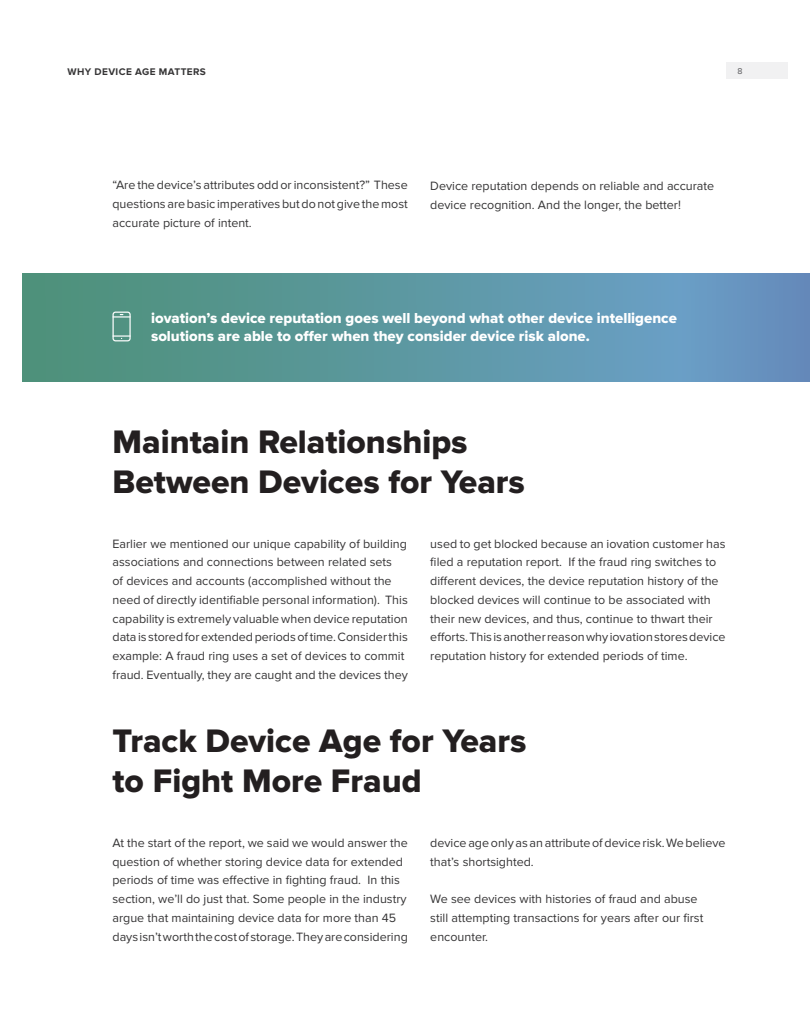
<style>
.page{position:relative;width:810px;height:1035px;background:#fff}
.page>*{position:absolute;margin:0;border:0;box-sizing:border-box;transform-origin:0 0}
.t1{font:33.75px/40.5px "Proxima Nova Extrabld";color:#231f20}
.t2{font:15px/18px "Proxima Nova Extrabld";color:#fff}
.t3{font:12.5px/18.8px "Proxima Nova";color:#363536}
.t4{font:700 10px "Proxima Nova";letter-spacing:.04em;color:#363536}
.t5{font:8.75px "Proxima Nova";color:#59595c}
</style>
<div class="page">
<div style="left:726px;top:62px;width:62px;height:17px;background:#f1f1f2"></div>
<div style="left:22px;top:273px;width:788px;height:108px;background:linear-gradient(to right,#4e9479,#6c9acb)"></div>
<svg style="left:112px;top:312px;width:19px;height:29px"></svg>
<p class="t4" style="left:68px;top:66px;width:140px">WHY DEVICE AGE MATTERS</p>
<p class="t5" style="left:737px;top:66px;width:7px">8</p>
<p class="t3" style="left:112px;top:176px;width:297px;text-align:justify">“Are the device’s attributes odd or inconsistent?” These questions are basic imperatives but do not give the most accurate picture of intent.</p>
<p class="t3" style="left:430px;top:177px;width:285px">Device reputation depends on reliable and accurate device recognition. And the longer, the better!</p>
<p class="t2" style="left:151px;top:310px;width:527px">iovation’s device reputation goes well beyond what other device intelligence solutions are able to offer when they consider device risk alone.</p>
<p class="t1" style="left:112px;top:422px;width:414px">Maintain Relationships<br>Between Devices for Years</p>
<p class="t3" style="left:112px;top:534px;width:297px">Earlier we mentioned our unique capability of building associations and connections between related sets<br>of devices and accounts (accomplished without the need of directly identifiable personal information). This capability is extremely valuable when device reputation data is stored for extended periods of time. Consider this example: A fraud ring uses a set of devices to commit fraud. Eventually, they are caught and the devices they</p>
<p class="t3" style="left:430px;top:534px;width:297px">used to get blocked because an iovation customer has filed a reputation report. If the fraud ring switches to different devices, the device reputation history of the blocked devices will continue to be associated with their new devices, and thus, continue to thwart their efforts. This is another reason why iovation stores device reputation history for extended periods of time.</p>
<p class="t1" style="left:112px;top:721px;width:415px">Track Device Age for Years to Fight More Fraud</p>
<p class="t3" style="left:112px;top:833px;width:297px">At the start of the report, we said we would answer the question of whether storing device data for extended periods of time was effective in fighting fraud. In this section, we’ll do just that. Some people in the industry argue that maintaining device data for more than 45 days isn’t worth the cost of storage. They are considering</p>
<p class="t3" style="left:430px;top:833px;width:297px">device age only as an attribute of device risk. We believe that’s shortsighted.</p>
<p class="t3" style="left:430px;top:890px;width:275px">We see devices with histories of fraud and abuse still attempting transactions for years after our first encounter.</p>
</div>
